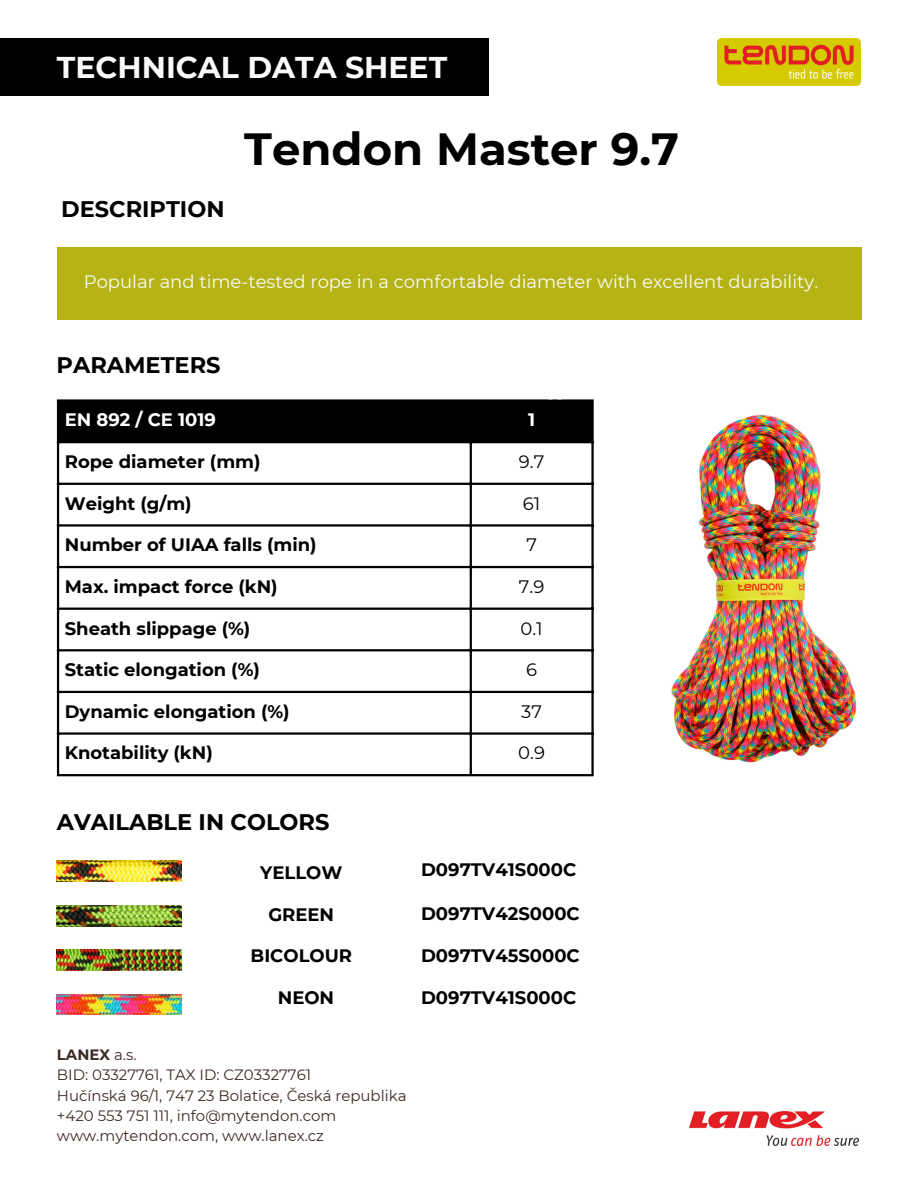
<style>
.page{position:relative;width:918px;height:1188px;background:#fff}
.page>*{position:absolute;margin:0;border:0;box-sizing:border-box;transform-origin:0 0}
.t1{font:700 45px "Montserrat";color:#000}
.t2{font:700 30px "Montserrat";color:#fafbfa}
.t3{font:700 22.5px "Montserrat";color:#000}
.t4{font:700 18px "Montserrat";color:#000}
.t5{font:18px "Montserrat";color:#fafbfa}
.t6{font:18px "Montserrat";color:#000}
.t7{font:700 18px "Montserrat";color:#fff}
.t8{font:15px "Montserrat";color:#3c2924}
.t9{font:700 15px "Montserrat";color:#3c2924}
.s1{font-weight:400}
</style>
<div class="page">
<img style="left:671px;top:414px;width:186px;height:349px">
<div style="left:57px;top:247px;width:804px;height:72px;background:#b5b315"></div>
<div style="left:0;top:38px;width:489px;height:58px;background:#000"></div>
<hr style="left:57px;top:402px;width:2px;height:372px;background:#000">
<hr style="left:470px;top:402px;width:2px;height:372px;background:#000">
<hr style="left:591px;top:402px;width:3px;height:372px;background:#000">
<hr style="left:57px;top:399px;width:537px;height:3px;background:#000">
<hr style="left:57px;top:441px;width:537px;height:2px;background:#000">
<hr style="left:57px;top:483px;width:537px;height:2px;background:#000">
<hr style="left:57px;top:524px;width:537px;height:3px;background:#000">
<hr style="left:57px;top:566px;width:537px;height:2px;background:#000">
<hr style="left:57px;top:608px;width:537px;height:2px;background:#000">
<hr style="left:57px;top:649px;width:537px;height:2px;background:#000">
<hr style="left:57px;top:691px;width:537px;height:2px;background:#000">
<hr style="left:57px;top:732px;width:537px;height:3px;background:#000">
<hr style="left:57px;top:774px;width:537px;height:2px;background:#000">
<img style="left:718px;top:38px;width:143px;height:48px">
<img style="left:690px;top:1112px;width:168px;height:33px">
<img style="left:57px;top:861px;width:124px;height:21px">
<div style="left:58px;top:399px;width:535px;height:42px;background:#000"></div>
<img style="left:57px;top:950px;width:125px;height:20px">
<img style="left:57px;top:905px;width:124px;height:21px">
<img style="left:57px;top:994px;width:124px;height:21px">
<p class="t2" style="left:57px;top:49px;width:392px">TECHNICAL DATA SHEET</p>
<h4 class="t3" style="left:61px;top:195px;width:165px">DESCRIPTION</h4>
<p class="t1" style="left:244px;top:121px;width:436px">Tendon Master 9.7</p>
<p class="t5" style="left:84px;top:270px;width:736px">Popular and time-tested rope in a comfortable diameter with excellent durability.</p>
<h4 class="t3" style="left:57px;top:351px;width:165px">PARAMETERS</h4>
<p class="t7" style="left:65px;top:409px;width:153px">EN 892 / CE 1019</p>
<h2 class="t7" style="left:528px;top:409px;width:9px">1</h2>
<h1 class="t4" style="left:65px;top:451px;width:197px">Rope diameter (mm)</h1>
<h3 class="t6" style="left:519px;top:451px;width:27px">9.7</h3>
<h5 class="t4" style="left:65px;top:492px;width:128px">Weight (g/m)</h5>
<h3 class="t6" style="left:523px;top:492px;width:19px">61</h3>
<p class="t4" style="left:65px;top:534px;width:253px">Number of UIAA falls (min)</p>
<p class="t6" style="left:526px;top:534px;width:12px">7</p>
<p class="t4" style="left:65px;top:576px;width:214px">Max. impact force (kN)</p>
<p class="t6" style="left:519px;top:576px;width:27px">7.9</p>
<p class="t4" style="left:65px;top:617px;width:187px">Sheath slippage (%)</p>
<p class="t6" style="left:521px;top:617px;width:24px">0.1</p>
<p class="t4" style="left:65px;top:659px;width:197px">Static elongation (%)</p>
<p class="t6" style="left:526px;top:659px;width:12px">6</p>
<p class="t4" style="left:65px;top:700px;width:226px">Dynamic elongation (%)</p>
<p class="t6" style="left:521px;top:700px;width:22px">37</p>
<p class="t4" style="left:65px;top:742px;width:149px">Knotability (kN)</p>
<p class="t6" style="left:518px;top:742px;width:28px">0.9</p>
<h4 class="t3" style="left:57px;top:809px;width:274px">AVAILABLE IN COLORS</h4>
<h4 class="t4" style="left:260px;top:862px;width:84px">YELLOW</h4>
<h4 class="t4" style="left:421px;top:858px;width:157px">D097TV41S000C</h4>
<p class="t4" style="left:268px;top:903px;width:67px">GREEN</p>
<p class="t4" style="left:421px;top:903px;width:160px">D097TV42S000C</p>
<h4 class="t4" style="left:251px;top:945px;width:103px">BICOLOUR</h4>
<p class="t4" style="left:278px;top:986px;width:58px">NEON</p>
<p class="t4" style="left:421px;top:945px;width:160px">D097TV45S000C</p>
<p class="t4" style="left:421px;top:986px;width:157px">D097TV41S000C</p>
<p class="t9" style="left:57px;top:1046px;width:81px">LANEX <span class="s1">a.s.</span></p>
<p class="t8" style="left:57px;top:1066px;width:256px">BID: 03327761, TAX ID: CZ03327761</p>
<p class="t8" style="left:57px;top:1086px;width:351px">Hučínská 96/1, 747 23 Bolatice, Česká republika</p>
<p class="t8" style="left:57px;top:1106px;width:281px">+420 553 751 111, info@mytendon.com</p>
<h3 class="t8" style="left:57px;top:1127px;width:268px">www.mytendon.com, www.lanex.cz</h3>
</div>
